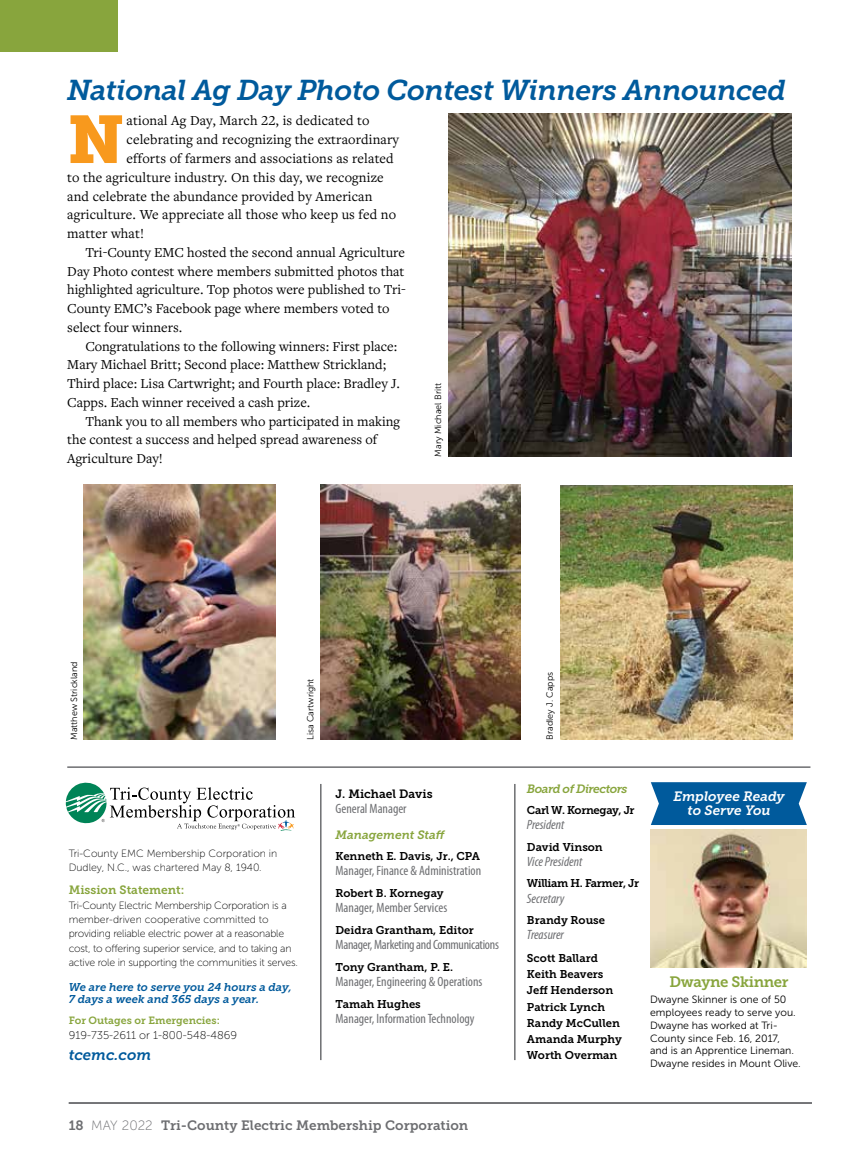
<style>
.page{position:relative;width:851px;height:1175px;background:#fff}
.page>*{position:absolute;margin:0;border:0;box-sizing:border-box;transform-origin:0 0}
.t1{font:66.75px "Museo Slab 900";color:#f8991d}
.t2{font:italic 28.5px "Museo Slab 700";letter-spacing:-.015em;color:#005a9c}
.t3{font:15px "Museo Slab 700";letter-spacing:-.025em;color:#88a53d}
.t4{font:italic 15px "Museo Slab 700";color:#005a9c}
.t5{font:14.25px "Freight Text Pro";color:#000}
.t6{font:condensed 13.5px "Myriad Pro";color:#6d6e71}
.t7{font:13.5px "Museo Slab 700";color:#6d6e71}
.t8{font:italic condensed 13.5px "Myriad Pro";color:#6d6e71}
.t9{font:condensed 13.5px "Myriad Pro";letter-spacing:-.02em;color:#6d6e71}
.t10{font:italic 13.5px/13.5px "Museo Slab 700";color:#fff;text-align:center}
.t11{font:12px "Museo Slab 700";color:#88a53d}
.t12{font:italic 12px "Museo Slab 700";letter-spacing:-.04em;color:#88a53d}
.t13{font:italic 12px "Museo Slab 700";color:#88a53d}
.t14{font:12px "Museo Slab 700";color:#000}
.t15{font:11.25px/16px "Museo Slab 700";color:#000}
.t16{font:italic 11.25px/12.8px "Museo Slab 700";color:#005a9c}
.t17{font:11.25px "Museo Slab 700";letter-spacing:-.03em;color:#000}
.t18{font:11.25px "Museo Sans 100";color:#000}
.t19{font:10.5px/14.2px "Museo Sans 100";letter-spacing:-.02em;color:#000}
.t20{font:10.5px/12.8px "Museo Sans 300";color:#000}
.t21{font:10.5px/14.2px "Museo Sans 100";color:#000}
.t22{font:10.5px "Museo Slab 700";color:#88a53d}
.t23{font:9px "Museo Sans 300";color:#000}
.s1{font-family:"Museo Sans 100"}
</style>
<div class="page">
<div style="left:0;top:0;width:118px;height:52px;background:#88a53d"></div>
<hr style="left:69px;top:1102px;width:742px;height:1px;background:#6d6e71">
<hr style="left:320px;top:784px;width:1px;height:276px;background:#6d6e71">
<hr style="left:67px;top:766px;width:743px;height:2px;background:#6d6e71">
<img style="left:650px;top:829px;width:156px;height:138px">
<hr style="left:514px;top:784px;width:1px;height:276px;background:#6d6e71">
<svg style="left:66px;top:782px;width:229px;height:49px"></svg>
<svg style="left:650px;top:782px;width:156px;height:43px;background:#0e63a1"></svg>
<img style="left:560px;top:485px;width:232px;height:255px">
<img style="left:320px;top:484px;width:200px;height:256px">
<img style="left:448px;top:114px;width:343px;height:343px">
<img style="left:83px;top:484px;width:192px;height:256px">
<h2 class="t2" style="left:67px;top:74px;width:720px">National Ag Day Photo Contest Winners Announced</h2>
<h1 class="t1" style="left:67px;top:101px;width:59px">N</h1>
<p class="t5" style="left:127px;top:111px;width:244px">ational Ag Day, March 22, is dedicated to</p>
<p class="t5" style="left:127px;top:130px;width:274px">celebrating and recognizing the extraordinary</p>
<p class="t5" style="left:127px;top:149px;width:269px">efforts of farmers and associations as related</p>
<p class="t5" style="left:67px;top:168px;width:318px">to the agriculture industry. On this day, we recognize</p>
<p class="t5" style="left:67px;top:186px;width:307px">and celebrate the abundance provided by American</p>
<p class="t5" style="left:67px;top:205px;width:330px">agriculture. We appreciate all those who keep us fed no</p>
<p class="t5" style="left:67px;top:224px;width:78px">matter what!</p>
<p class="t5" style="left:85px;top:243px;width:321px">Tri-County EMC hosted the second annual Agriculture</p>
<p class="t5" style="left:67px;top:262px;width:339px">Day Photo contest where members submitted photos that</p>
<p class="t5" style="left:67px;top:280px;width:340px">highlighted agriculture. Top photos were published to Tri-</p>
<p class="t5" style="left:67px;top:299px;width:324px">County EMC’s Facebook page where members voted to</p>
<p class="t5" style="left:67px;top:318px;width:116px">select four winners.</p>
<p class="t5" style="left:85px;top:337px;width:313px">Congratulations to the following winners: First place:</p>
<p class="t5" style="left:67px;top:355px;width:320px">Mary Michael Britt; Second place: Matthew Strickland;</p>
<p class="t5" style="left:67px;top:374px;width:334px">Third place: Lisa Cartwright; and Fourth place: Bradley J.</p>
<p class="t5" style="left:67px;top:393px;width:245px">Capps. Each winner received a cash prize.</p>
<p class="t5" style="left:85px;top:412px;width:316px">Thank you to all members who participated in making</p>
<p class="t5" style="left:67px;top:430px;width:311px">the contest a success and helped spread awareness of</p>
<p class="t5" style="left:67px;top:449px;width:97px">Agriculture Day!</p>
<p class="t23" style="left:433px;top:457px;width:75px;rotate:-90deg">Mary Michael Britt</p>
<p class="t23" style="left:69px;top:740px;width:80px;rotate:-90deg">Matthew Strickland</p>
<p class="t23" style="left:306px;top:740px;width:63px;rotate:-90deg">Lisa Cartwright</p>
<p class="t23" style="left:545px;top:740px;width:69px;rotate:-90deg">Bradley J. Capps</p>
<p class="t21" style="left:69px;top:846px;width:210px">Tri-County EMC Membership Corporation in<br>Dudley, N.C., was chartered May 8, 1940.</p>
<p class="t11" style="left:69px;top:883px;width:117px">Mission Statement:</p>
<p class="t19" style="left:69px;top:898px;width:231px">Tri-County Electric Membership Corporation is a member-driven cooperative committed to providing reliable electric power at a reasonable cost, to offering superior service, and to taking an active role in supporting the communities it serves.</p>
<p class="t16" style="left:69px;top:980px;width:225px">We are here to serve you 24 hours a day,<br>7 days a week and 365 days a year.</p>
<p class="t22" style="left:69px;top:1014px;width:152px">For Outages or Emergencies:</p>
<p class="t18" style="left:69px;top:1029px;width:170px">919-735-2611 or 1-800-548-4869</p>
<p class="t4" style="left:69px;top:1046px;width:84px">tcemc.com</p>
<p class="t14" style="left:335px;top:787px;width:99px">J. Michael Davis</p>
<p class="t6" style="left:335px;top:800px;width:73px">General Manager</p>
<p class="t13" style="left:335px;top:828px;width:111px">Management Staff</p>
<p class="t15" style="left:335px;top:848px;width:146px">Kenneth E. Davis, Jr., CPA</p>
<p class="t6" style="left:335px;top:862px;width:147px">Manager, Finance &amp; Administration</p>
<p class="t15" style="left:335px;top:885px;width:110px">Robert B. Kornegay</p>
<p class="t6" style="left:335px;top:899px;width:113px">Manager, Member Services</p>
<p class="t15" style="left:335px;top:922px;width:140px">Deidra Grantham, Editor</p>
<p class="t9" style="left:335px;top:936px;width:165px">Manager, Marketing and Communications</p>
<p class="t15" style="left:335px;top:959px;width:119px">Tony Grantham, P. E.</p>
<p class="t6" style="left:335px;top:973px;width:148px">Manager, Engineering &amp; Operations</p>
<p class="t15" style="left:335px;top:995px;width:87px">Tamah Hughes</p>
<p class="t6" style="left:335px;top:1009px;width:140px">Manager, Information Technology</p>
<p class="t12" style="left:527px;top:782px;width:102px">Board of Directors</p>
<p class="t17" style="left:527px;top:803px;width:109px">Carl W. Kornegay, Jr</p>
<p class="t8" style="left:527px;top:816px;width:39px">President</p>
<p class="t15" style="left:527px;top:839px;width:77px">David Vinson</p>
<p class="t8" style="left:527px;top:853px;width:57px">Vice President</p>
<p class="t17" style="left:527px;top:877px;width:114px">William H. Farmer, Jr</p>
<p class="t8" style="left:527px;top:890px;width:39px">Secretary</p>
<p class="t15" style="left:527px;top:912px;width:80px">Brandy Rouse</p>
<p class="t8" style="left:527px;top:926px;width:39px">Treasurer</p>
<p class="t15" style="left:527px;top:950px;width:96px">Scott Ballard<br>Keith Beavers<br>Jeff Henderson<br>Patrick Lynch<br>Randy McCullen<br>Amanda Murphy<br>Worth Overman</p>
<p class="t10" style="left:673px;top:790px;width:113px">Employee Ready to Serve You</p>
<p class="t3" style="left:669px;top:973px;width:121px">Dwayne Skinner</p>
<p class="t20" style="left:650px;top:993px;width:152px">Dwayne Skinner is one of 50 employees ready to serve you.<br>Dwayne has worked at Tri-<br>County since Feb. 16, 2017,<br>and is an Apprentice Lineman.<br>Dwayne resides in Mount Olive.</p>
<p class="t7" style="left:69px;top:1118px;width:401px">18 <span class="s1">MAY 2022</span> Tri-County Electric Membership Corporation</p>
</div>
